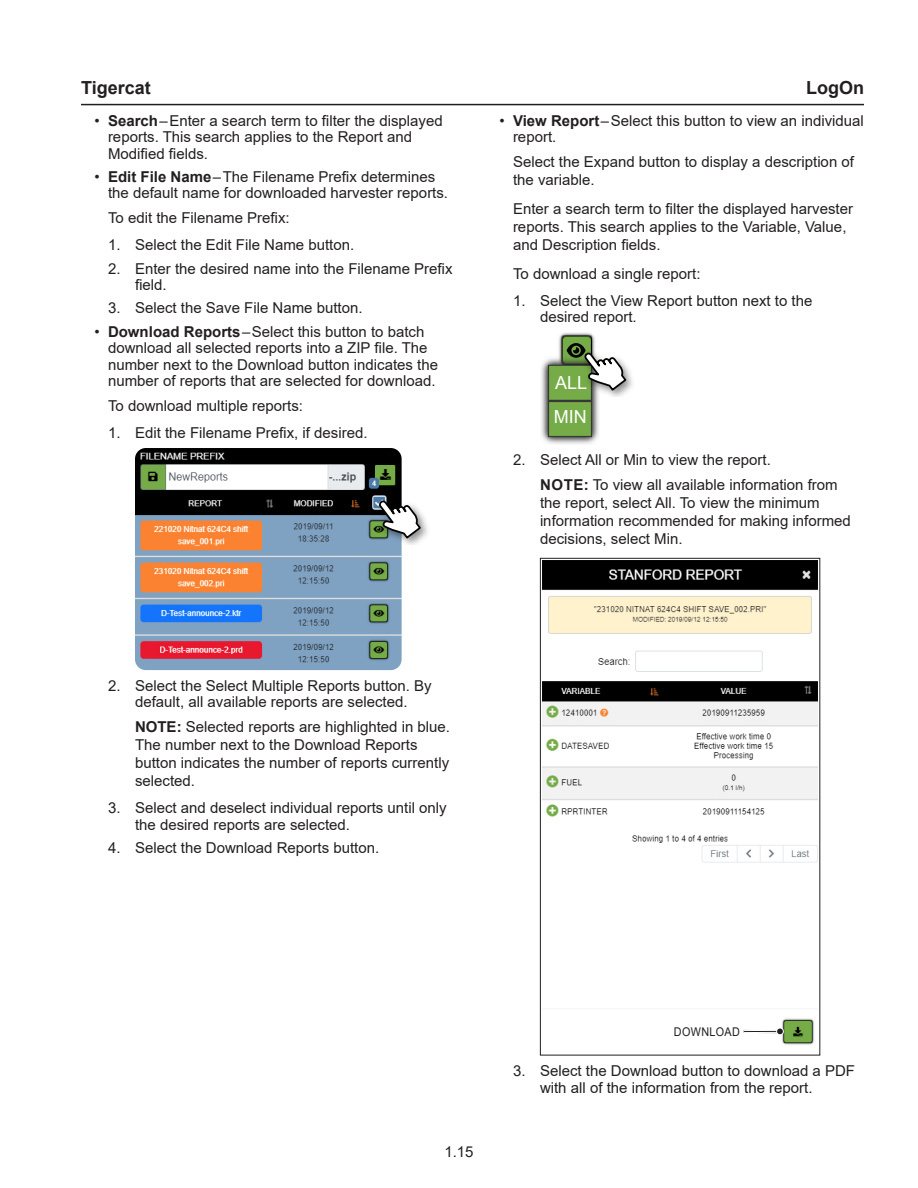
<style>
.page{position:relative;width:918px;height:1188px;background:#fff}
.page>*{position:absolute;margin:0;border:0;box-sizing:border-box;transform-origin:0 0}
.t1{font:700 18px "Arial";color:#231f20}
.Tigercat_-_Body_Text{font:18px "Arial";color:#fff}
.Tigercat_-_Body_Text_-_2_Indents{font:15px/16.5px "Arial";color:#231f20}
.Tigercat_-_Body_Text_-_1_Indent{font:15px/18px "Arial";color:#231f20}
.Tigercat_-_Image_-_Text{font:12px "Arial";letter-spacing:.035em;color:#231f20;scale:.9 1}
.s1{font-weight:700}
</style>
<div class="page">
<hr style="left:81px;top:104px;width:783px;height:1px;background:#231f20">
<img style="left:135px;top:448px;width:267px;height:222px">
<img style="left:373px;top:494px;width:55px;height:51px">
<svg style="left:379px;top:497px;width:43px;height:43px"></svg>
<img style="left:541px;top:332px;width:58px;height:112px">
<img style="left:578px;top:369px;width:55px;height:28px">
<svg style="left:567px;top:343px;width:61px;height:49px"></svg>
<img style="left:542px;top:560px;width:276px;height:485px">
<div style="left:540px;top:558px;width:280px;height:497px;border:1px solid #231f20"></div>
<hr style="left:744px;top:1030px;width:35px;height:3px;background:#231f20">
<hr style="left:744px;top:1032px;width:35px;height:1px;background:#fff">
<hr style="left:744px;top:1030px;width:35px;height:1px;background:#fff">
<svg style="left:776px;top:1027px;width:9px;height:9px"></svg>
<p class="t1" style="left:81px;top:75px;width:71px">Tigercat</p>
<p class="t1" style="left:806px;top:75px;width:59px">LogOn</p>
<p class="Tigercat_-_Body_Text_-_2_Indents" style="left:108px;top:112px;width:336px;text-indent:-14px">• <span class="s1">Search</span>–Enter a search term to filter the displayed reports. This search applies to the Report and<br>Modified fields.</p>
<p class="Tigercat_-_Body_Text_-_2_Indents" style="left:108px;top:168px;width:342px;text-indent:-14px">• <span class="s1">Edit File Name</span>–The Filename Prefix determines the default name for downloaded harvester reports.</p>
<p class="Tigercat_-_Body_Text_-_1_Indent" style="left:108px;top:209px;width:183px">To edit the Filename Prefix:</p>
<p class="Tigercat_-_Body_Text_-_2_Indents" style="left:108px;top:237px;width:248px">1. Select the Edit File Name button.</p>
<p class="Tigercat_-_Body_Text_-_2_Indents" style="left:135px;top:260px;width:319px;text-indent:-27px">2. Enter the desired name into the Filename Prefix field.</p>
<p class="Tigercat_-_Body_Text_-_2_Indents" style="left:108px;top:300px;width:256px">3. Select the Save File Name button.</p>
<p class="Tigercat_-_Body_Text_-_2_Indents" style="left:108px;top:323px;width:332px;text-indent:-14px">• <span class="s1">Download Reports</span>–Select this button to batch download all selected reports into a ZIP file. The number next to the Download button indicates the number of reports that are selected for download.</p>
<p class="Tigercat_-_Body_Text_-_1_Indent" style="left:108px;top:397px;width:197px">To download multiple reports:</p>
<p class="Tigercat_-_Body_Text_-_2_Indents" style="left:108px;top:425px;width:261px">1. Edit the Filename Prefix, if desired.</p>
<p class="Tigercat_-_Body_Text_-_2_Indents" style="left:513px;top:112px;width:352px;text-indent:-14px">• <span class="s1">View Report</span>–Select this button to view an individual report.</p>
<p class="Tigercat_-_Body_Text_-_1_Indent" style="left:513px;top:153px;width:343px">Select the Expand button to display a description of the variable.</p>
<p class="Tigercat_-_Body_Text_-_1_Indent" style="left:513px;top:199px;width:342px">Enter a search term to filter the displayed harvester reports. This search applies to the Variable, Value, and Description fields.</p>
<p class="Tigercat_-_Body_Text_-_1_Indent" style="left:513px;top:264px;width:189px">To download a single report:</p>
<p class="Tigercat_-_Body_Text_-_2_Indents" style="left:540px;top:292px;width:274px;text-indent:-27px">1. Select the View Report button next to the desired report.</p>
<p class="Tigercat_-_Body_Text" style="left:555px;top:371px;width:34px">ALL</p>
<p class="Tigercat_-_Body_Text" style="left:554px;top:404px;width:34px">MIN</p>
<p class="Tigercat_-_Body_Text_-_2_Indents" style="left:513px;top:452px;width:259px">2. Select All or Min to view the report.</p>
<p class="Tigercat_-_Body_Text_-_2_Indents" style="left:540px;top:476px;width:312px;line-height:18px"><span class="s1">NOTE:</span> To view all available information from the report, select All. To view the minimum information recommended for making informed decisions, select Min.</p>
<p class="Tigercat_-_Body_Text_-_2_Indents" style="left:108px;top:677px;width:325px;text-align:center">2. Select the Select Multiple Reports button. By default, all available reports are selected.</p>
<p class="Tigercat_-_Body_Text_-_2_Indents" style="left:135px;top:718px;width:317px;line-height:18px"><span class="s1">NOTE:</span> Selected reports are highlighted in blue.<br>The number next to the Download Reports button indicates the number of reports currently selected.</p>
<p class="Tigercat_-_Body_Text_-_2_Indents" style="left:135px;top:800px;width:313px;text-indent:-27px">3. Select and deselect individual reports until only the desired reports are selected.</p>
<p class="Tigercat_-_Body_Text_-_2_Indents" style="left:108px;top:840px;width:273px">4. Select the Download Reports button.</p>
<p class="Tigercat_-_Body_Text_-_2_Indents" style="left:444px;top:1143px;width:31px">1.15</p>
<p class="Tigercat_-_Image_-_Text" style="left:674px;top:1023px;width:75px">DOWNLOAD</p>
<p class="Tigercat_-_Body_Text_-_2_Indents" style="left:540px;top:1063px;width:317px;text-indent:-27px">3. Select the Download button to download a PDF with all of the information from the report.</p>
</div>
